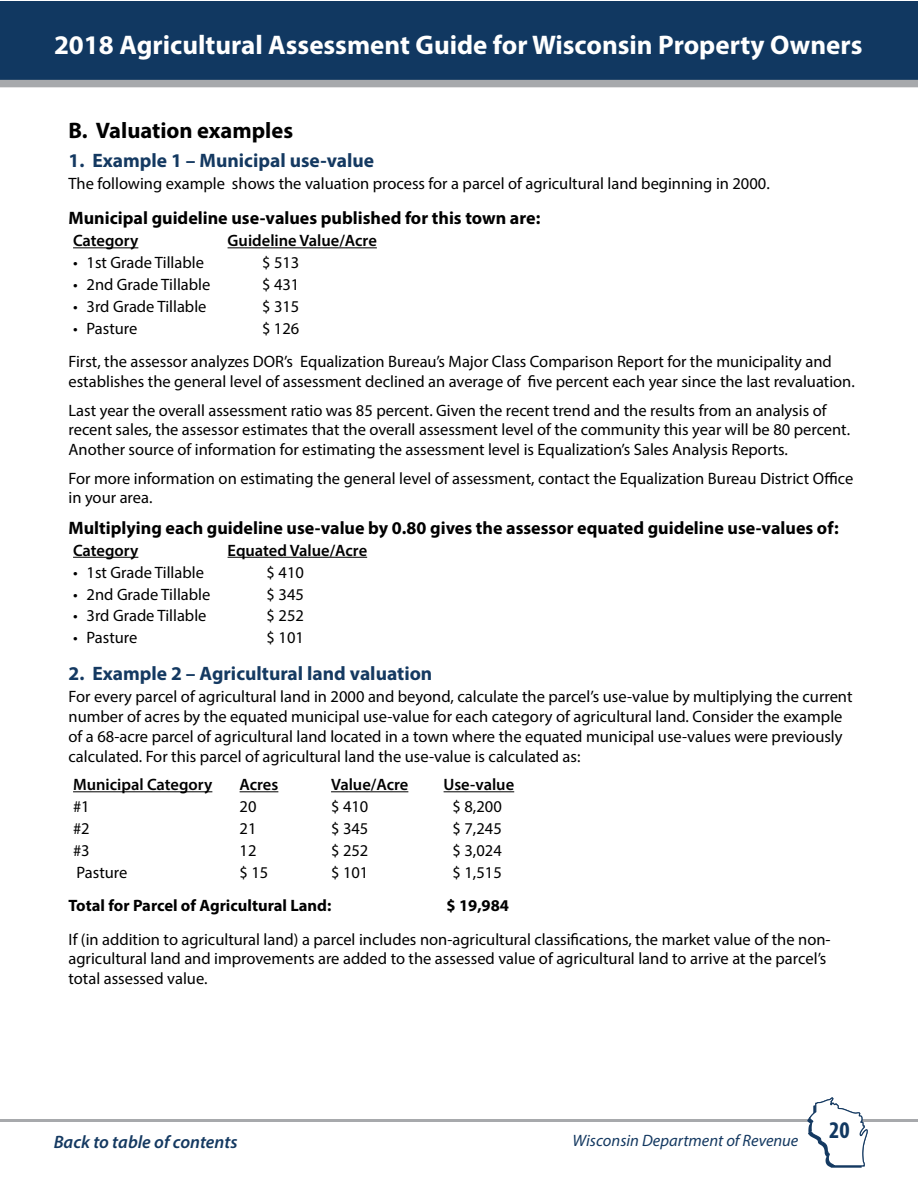
<style>
.page{position:relative;width:918px;height:1188px;background:#fff}
.page>*{position:absolute;margin:0;border:0;box-sizing:border-box;transform-origin:0 0}
.t1{font:700 27px "Myriad Pro";color:#fff}
.t2{font:700 condensed 24px "Myriad Pro";color:#113861}
.t3{font:700 22.5px "Myriad Pro";color:#000}
.t4{font:700 19.5px "Myriad Pro";color:#143961}
.t5{font:700 18px "Myriad Pro";color:#000}
.t6{font:italic 600 18px "Myriad Pro";color:#143961}
.t7{font:16.5px/19.8px "Myriad Pro";color:#000}
.t8{font:600 16.5px "Myriad Pro";color:#000}
.t9{font:700 16.5px "Myriad Pro";color:#000}
.t10{font:italic 16.5px "Myriad Pro";color:#143961}
</style>
<div class="page">
<div style="left:1px;top:1px;width:917px;height:86px;background:#113861"></div>
<div style="left:0;top:80px;width:918px;height:7px;background:#a7a9ac"></div>
<hr style="left:0;top:1119px;width:918px;height:3px;background:#a7a9ac">
<svg style="left:807px;top:1097px;width:61px;height:71px"></svg>
<hr style="left:73px;top:247px;width:65px;height:1px;background:#000">
<hr style="left:228px;top:247px;width:149px;height:1px;background:#000">
<hr style="left:73px;top:557px;width:65px;height:1px;background:#000">
<hr style="left:228px;top:557px;width:139px;height:1px;background:#000">
<hr style="left:73px;top:791px;width:139px;height:1px;background:#000">
<hr style="left:240px;top:791px;width:38px;height:1px;background:#000">
<hr style="left:331px;top:791px;width:77px;height:1px;background:#000">
<hr style="left:444px;top:791px;width:70px;height:1px;background:#000">
<h1 class="t1" style="left:54px;top:27px;width:810px">2018 Agricultural Assessment Guide for Wisconsin Property Owners</h1>
<h3 class="t3" style="left:69px;top:116px;width:226px">B. Valuation examples</h3>
<p class="t4" style="left:69px;top:148px;width:307px">1. Example 1 – Municipal use-value</p>
<p class="t7" style="left:69px;top:173px;width:701px">The following example shows the valuation process for a parcel of agricultural land beginning in 2000.</p>
<p class="t5" style="left:69px;top:206px;width:473px">Municipal guideline use-values published for this town are:</p>
<p class="t8" style="left:73px;top:230px;width:67px">Category</p>
<p class="t8" style="left:228px;top:230px;width:151px">Guideline Value/Acre</p>
<p class="t7" style="left:73px;top:252px;width:132px">• 1st Grade Tillable</p>
<p class="t7" style="left:262px;top:252px;width:39px">$ 513</p>
<p class="t7" style="left:73px;top:274px;width:139px">• 2nd Grade Tillable</p>
<p class="t7" style="left:262px;top:274px;width:39px">$ 431</p>
<p class="t7" style="left:73px;top:296px;width:135px">• 3rd Grade Tillable</p>
<p class="t7" style="left:262px;top:296px;width:39px">$ 315</p>
<p class="t7" style="left:73px;top:318px;width:66px">• Pasture</p>
<p class="t7" style="left:69px;top:312px;width:765px;line-height:33.3px;text-indent:193px">$ 126<br>First, the assessor analyzes DOR’s Equalization Bureau’s Major Class Comparison Report for the municipality and</p>
<p class="t7" style="left:69px;top:367px;width:786px;line-height:28.5px">establishes the general level of assessment declined an average of five percent each year since the last revaluation.<br>Last year the overall assessment ratio was 85 percent. Given the recent trend and the results from an analysis of</p>
<p class="t7" style="left:69px;top:420px;width:782px">recent sales, the assessor estimates that the overall assessment level of the community this year will be 80 percent.<br>Another source of information for estimating the assessment level is Equalization’s Sales Analysis Reports.</p>
<p class="t7" style="left:69px;top:468px;width:786px">For more information on estimating the general level of assessment, contact the Equalization Bureau District Office in your area.</p>
<p class="t5" style="left:69px;top:516px;width:772px">Multiplying each guideline use-value by 0.80 gives the assessor equated guideline use-values of:</p>
<p class="t8" style="left:73px;top:540px;width:67px">Category</p>
<p class="t8" style="left:228px;top:540px;width:141px">Equated Value/Acre</p>
<p class="t7" style="left:73px;top:562px;width:132px">• 1st Grade Tillable</p>
<p class="t7" style="left:267px;top:562px;width:39px">$ 410</p>
<p class="t7" style="left:73px;top:584px;width:139px">• 2nd Grade Tillable</p>
<p class="t7" style="left:267px;top:584px;width:39px">$ 345</p>
<p class="t7" style="left:73px;top:606px;width:135px">• 3rd Grade Tillable</p>
<p class="t7" style="left:267px;top:606px;width:39px">$ 252</p>
<p class="t7" style="left:73px;top:628px;width:66px">• Pasture</p>
<p class="t7" style="left:267px;top:628px;width:39px">$ 101</p>
<p class="t4" style="left:69px;top:661px;width:365px">2. Example 2 – Agricultural land valuation</p>
<p class="t7" style="left:69px;top:687px;width:785px">For every parcel of agricultural land in 2000 and beyond, calculate the parcel’s use-value by multiplying the current number of acres by the equated municipal use-value for each category of agricultural land. Consider the example of a 68-acre parcel of agricultural land located in a town where the equated municipal use-values were previously calculated. For this parcel of agricultural land the use-value is calculated as:</p>
<p class="t8" style="left:73px;top:774px;width:141px">Municipal Category</p>
<p class="t8" style="left:240px;top:774px;width:40px">Acres</p>
<p class="t8" style="left:331px;top:774px;width:79px">Value/Acre</p>
<p class="t8" style="left:444px;top:774px;width:72px">Use-value</p>
<p class="t7" style="left:73px;top:796px;width:18px">#1</p>
<p class="t7" style="left:240px;top:796px;width:18px">20</p>
<p class="t7" style="left:331px;top:796px;width:39px">$ 410</p>
<p class="t7" style="left:453px;top:796px;width:51px">$ 8,200</p>
<p class="t7" style="left:73px;top:818px;width:18px">#2</p>
<p class="t7" style="left:240px;top:818px;width:18px">21</p>
<p class="t7" style="left:331px;top:818px;width:39px">$ 345</p>
<p class="t7" style="left:453px;top:818px;width:51px">$ 7,245</p>
<p class="t7" style="left:73px;top:840px;width:18px">#3</p>
<p class="t7" style="left:240px;top:840px;width:18px">12</p>
<p class="t7" style="left:331px;top:840px;width:39px">$ 252</p>
<p class="t7" style="left:453px;top:840px;width:51px">$ 3,024</p>
<p class="t7" style="left:77px;top:862px;width:52px">Pasture</p>
<p class="t7" style="left:240px;top:862px;width:30px">$ 15</p>
<p class="t7" style="left:331px;top:862px;width:39px">$ 101</p>
<p class="t7" style="left:453px;top:862px;width:51px">$ 1,515</p>
<p class="t9" style="left:69px;top:895px;width:264px">Total for Parcel of Agricultural Land:</p>
<p class="t9" style="left:447px;top:895px;width:64px">$ 19,984</p>
<p class="t7" style="left:69px;top:929px;width:764px">If (in addition to agricultural land) a parcel includes non-agricultural classifications, the market value of the non&shy;agricultural land and improvements are added to the assessed value of agricultural land to arrive at the parcel’s total assessed value.</p>
<p class="t6" style="left:54px;top:1130px;width:185px">Back to table of contents</p>
<p class="t10" style="left:573px;top:1130px;width:227px">Wisconsin Department of Revenue</p>
<h2 class="t2" style="left:829px;top:1115px;width:22px">20</h2>
</div>
